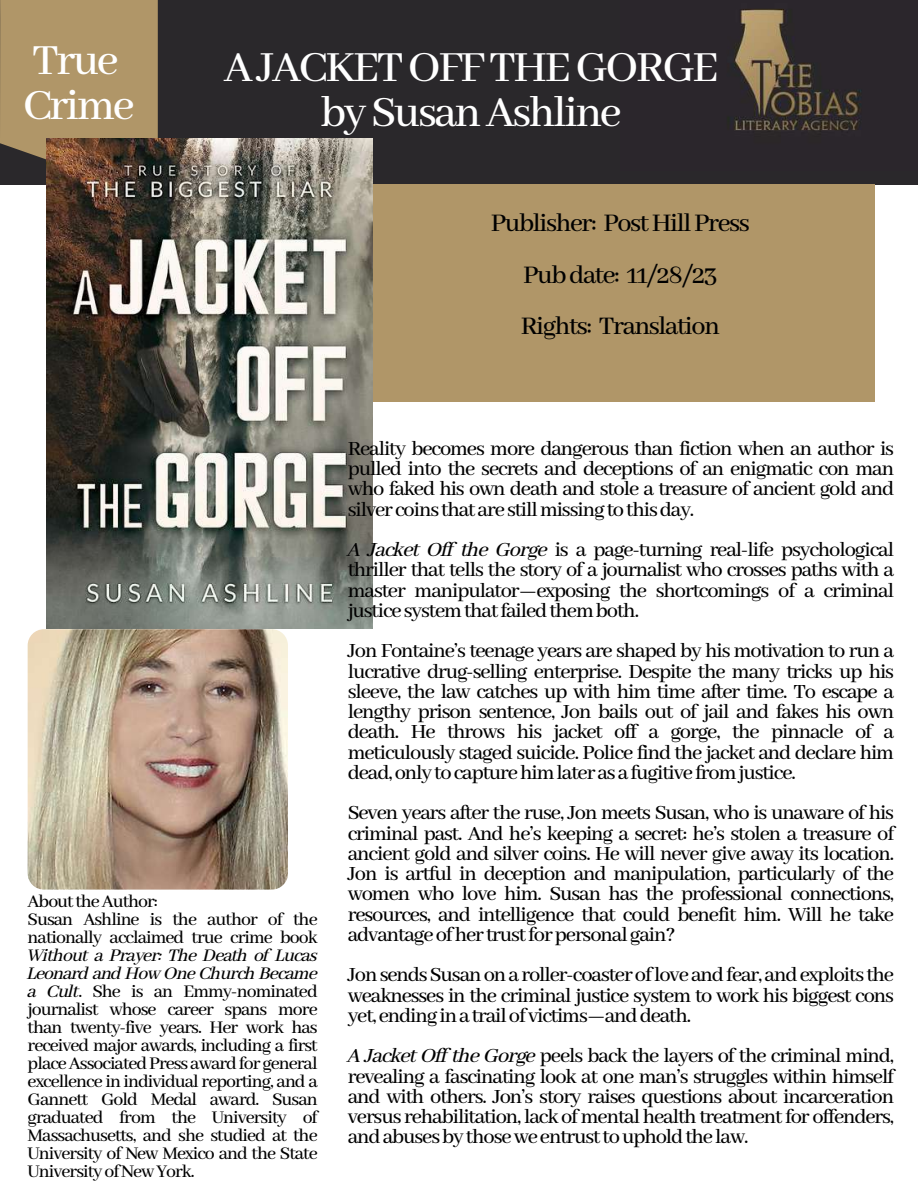
<style>
.page{position:relative;width:918px;height:1188px;background:#fff}
.page>*{position:absolute;margin:0;border:0;box-sizing:border-box;transform-origin:0 0}
.t1{font:500 48px/45px "Abhaya Libre";letter-spacing:-.05em;color:#fff;text-align:center}
.t2{font:500 28.2px/51.8px "Abhaya Libre";letter-spacing:-.05em;color:#000;text-align:center}
.t3{font:500 22.5px/20.2px "Abhaya Libre";letter-spacing:-.05em;color:#000;text-align:justify}
.t4{font:500 19.8px/18px "Abhaya Libre";letter-spacing:-.05em;color:#000}
.t5{font:19.8px/18px "CA Generated";letter-spacing:-.05em;color:#000}
.s1{font-family:"CA Generated";font-weight:400}
</style>
<div class="page">
<div style="left:0;top:0;width:918px;height:185px;background:#2a282b"></div>
<img style="left:728px;top:9px;width:133px;height:122px">
<div style="left:0;top:0;width:158px;height:160px;background:#b09668"></div>
<img style="left:28px;top:629px;width:260px;height:261px;border-radius:16px">
<div style="left:366px;top:185px;width:509px;height:217px;background:#b09668"></div>
<img style="left:46px;top:139px;width:327px;height:489px">
<h1 class="t1" style="left:23px;top:40px;width:113px;text-align:left">True<br>Crime</h1>
<h1 class="t1" style="left:224px;top:46px;width:496px">AJACKETOFFTHEGORGE bySusanAshline</h1>
<p class="t2" style="left:491px;top:198px;width:261px">Publisher: PostHillPress<br>Pubdate: 11/28/23<br>Rights: Translation</p>
<p class="t4" style="left:28px;top:893px;width:292px">AbouttheAuthor:<br>Susan Ashline is the author of the nationally acclaimed true crime book</p>
<p class="t5" style="left:28px;top:947px;width:292px">Without a Prayer: The Death of Lucas<br>Leonard and How One Church Became</p>
<p class="t4" style="left:28px;top:983px;width:292px;text-align:justify"><span class="s1">a Cult</span>. She is an Emmy-nominated journalist whose career spans more than twenty-five years. Her work has received major awards, including a first placeAssociatedPressawardforgeneral excellence in individual reporting, and a Gannett Gold Medal award. Susan graduated from the University of Massachusetts, and she studied at the University of New Mexico and the State UniversityofNewYork.</p>
<p class="t3" style="left:348px;top:439px;width:548px">Reality becomes more dangerous than fiction when an author is pulled into the secrets and deceptions of an enigmatic con man who faked his own death and stole a treasure of ancient gold and silvercoinsthatarestillmissingtothisday.</p>
<p class="t3" style="left:348px;top:540px;width:548px"><span class="s1">A Jacket Off the Gorge</span> is a page-turning real-life psychological thriller that tells the story of a journalist who crosses paths with a master manipulator—exposing the shortcomings of a criminal justicesystemthatfailedthemboth.</p>
<p class="t3" style="left:348px;top:642px;width:548px">Jon Fontaine’s teenage years are shaped by his motivation to run a lucrative drug-selling enterprise. Despite the many tricks up his sleeve, the law catches up with him time after time. To escape a lengthy prison sentence, Jon bails out of jail and fakes his own death. He throws his jacket off a gorge, the pinnacle of a meticulously staged suicide. Police find the jacket and declare him dead,onlytocapturehimlaterasafugitivefromjustice.</p>
<p class="t3" style="left:348px;top:804px;width:548px">Seven years after the ruse, Jon meets Susan, who is unaware of his criminal past. And he’s keeping a secret: he’s stolen a treasure of ancient gold and silver coins. He will never give away its location.<br>Jon is artful in deception and manipulation, particularly of the women who love him. Susan has the professional connections, resources, and intelligence that could benefit him. Will he take advantageofhertrustforpersonalgain?</p>
<p class="t3" style="left:348px;top:966px;width:548px">JonsendsSusanonaroller-coasterofloveandfear,andexploitsthe weaknesses in the criminal justice system to work his biggest cons yet,endinginatrailofvictims—anddeath.</p>
<p class="t3" style="left:348px;top:1047px;width:548px"><span class="s1">A Jacket Off the Gorge</span> peels back the layers of the criminal mind, revealing a fascinating look at one man’s struggles within himself and with others. Jon’s story raises questions about incarceration versus rehabilitation, lack of mental health treatment for offenders, andabusesbythoseweentrusttoupholdthelaw.</p>
</div>
